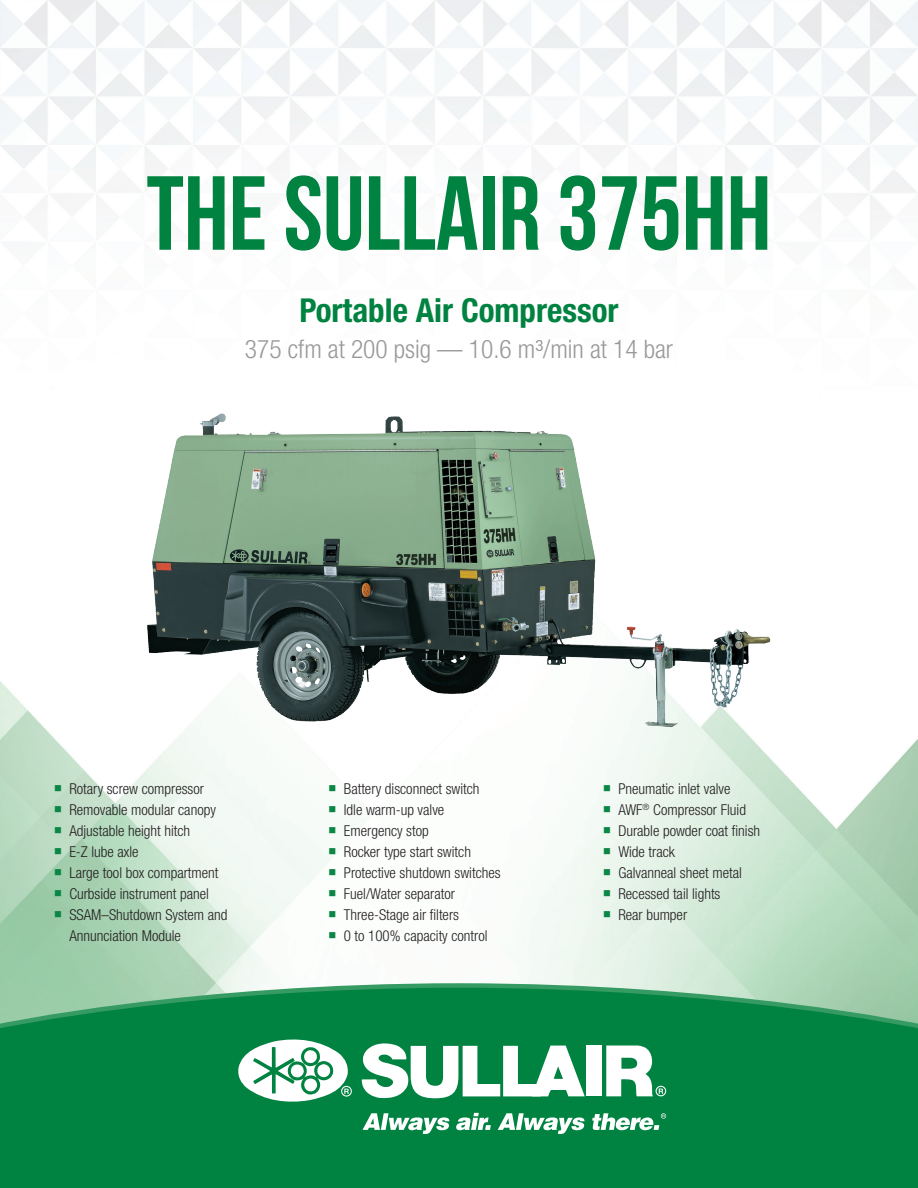
<style>
.page{position:relative;width:918px;height:1188px;background:#fff}
.page>*{position:absolute;margin:0;border:0;box-sizing:border-box;transform-origin:0 0}
.t1{font:700 105px "Bebas Neue";color:#008240}
.t2{font:700 condensed 33px "Helvetica Neue LT Std";color:#008240}
.t3{font:300 condensed 25.5px "Helvetica Neue LT Std";color:#99989b}
.Body_Bullets{font:300 condensed 15px/21px "Helvetica Neue LT Std";color:#231f20}
.s1{color:#0a8645}
</style>
<div class="page">
<img style="left:0;top:0;width:918px;height:981px">
<div style="left:0;top:1034px;width:918px;height:154px;background:#008240"></div>
<svg style="left:0;top:981px;width:918px;height:53px;background:#389d67"></svg>
<div style="left:587px;top:1046px;width:15px;height:50px;background:#fff"></div>
<svg style="left:361px;top:1042px;width:224px;height:57px"></svg>
<svg style="left:606px;top:1046px;width:60px;height:50px"></svg>
<svg style="left:238px;top:1040px;width:114px;height:64px"></svg>
<svg style="left:363px;top:1113px;width:87px;height:21px"></svg>
<svg style="left:456px;top:1113px;width:35px;height:17px"></svg>
<svg style="left:498px;top:1113px;width:87px;height:21px"></svg>
<svg style="left:592px;top:1113px;width:74px;height:17px"></svg>
<img style="left:96px;top:290px;width:719px;height:472px">
<p class="t1" style="left:147px;top:156px;width:626px">The SULLAIR 375HH</p>
<p class="t2" style="left:299px;top:290px;width:321px">Portable Air Compressor</p>
<p class="t3" style="left:245px;top:334px;width:430px">375 cfm at 200 psig — 10.6 m³/min at 14 bar</p>
<p class="Body_Bullets" style="left:54px;top:778px;width:152px"><span class="s1">■</span> Rotary screw compressor</p>
<p class="Body_Bullets" style="left:54px;top:799px;width:163px"><span class="s1">■</span> Removable modular canopy</p>
<p class="Body_Bullets" style="left:54px;top:820px;width:138px"><span class="s1">■</span> Adjustable height hitch</p>
<p class="Body_Bullets" style="left:54px;top:841px;width:86px"><span class="s1">■</span> E-Z lube axle</p>
<p class="Body_Bullets" style="left:54px;top:862px;width:166px"><span class="s1">■</span> Large tool box compartment</p>
<p class="Body_Bullets" style="left:54px;top:883px;width:156px"><span class="s1">■</span> Curbside instrument panel</p>
<p class="Body_Bullets" style="left:69px;top:904px;width:160px;text-indent:-15px"><span class="s1">■</span> SSAM–Shutdown System and<br>Annunciation Module</p>
<p class="Body_Bullets" style="left:328px;top:778px;width:153px"><span class="s1">■</span> Battery disconnect switch</p>
<p class="Body_Bullets" style="left:328px;top:799px;width:117px"><span class="s1">■</span> Idle warm-up valve</p>
<p class="Body_Bullets" style="left:328px;top:820px;width:102px"><span class="s1">■</span> Emergency stop</p>
<p class="Body_Bullets" style="left:328px;top:841px;width:144px"><span class="s1">■</span> Rocker type start switch</p>
<p class="Body_Bullets" style="left:328px;top:862px;width:174px"><span class="s1">■</span> Protective shutdown switches</p>
<p class="Body_Bullets" style="left:328px;top:883px;width:128px"><span class="s1">■</span> Fuel/Water separator</p>
<p class="Body_Bullets" style="left:328px;top:904px;width:132px"><span class="s1">■</span> Three-Stage air filters</p>
<p class="Body_Bullets" style="left:328px;top:925px;width:161px"><span class="s1">■</span> 0 to 100% capacity control</p>
<p class="Body_Bullets" style="left:603px;top:778px;width:129px"><span class="s1">■</span> Pneumatic inlet valve</p>
<p class="Body_Bullets" style="left:603px;top:799px;width:144px"><span class="s1">■</span> AWF<sup>®</sup> Compressor Fluid</p>
<p class="Body_Bullets" style="left:603px;top:820px;width:159px"><span class="s1">■</span> Durable powder coat finish</p>
<p class="Body_Bullets" style="left:603px;top:841px;width:73px"><span class="s1">■</span> Wide track</p>
<p class="Body_Bullets" style="left:603px;top:862px;width:140px"><span class="s1">■</span> Galvanneal sheet metal</p>
<p class="Body_Bullets" style="left:603px;top:883px;width:119px"><span class="s1">■</span> Recessed tail lights</p>
<p class="Body_Bullets" style="left:603px;top:904px;width:86px"><span class="s1">■</span> Rear bumper</p>
</div>
